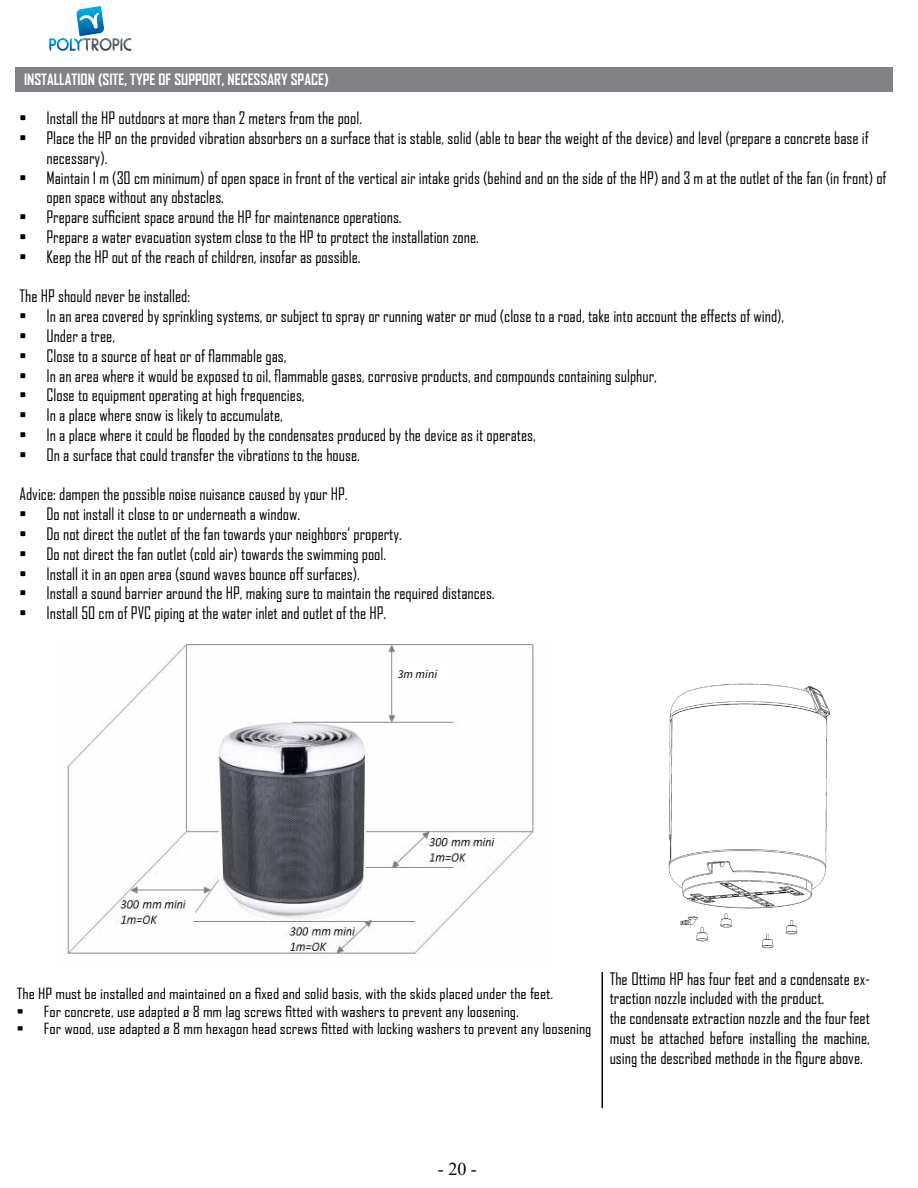
<style>
.page{position:relative;width:918px;height:1188px;background:#fff}
.page>*{position:absolute;margin:0;border:0;box-sizing:border-box;transform-origin:0 0}
.t1{font:18px "Times New Roman";color:#000}
.t2{font:16.5px/19.8px "Agency FB";color:#000}
.t3{font:700 15px "Agency FB";color:#fff}
.t4{font:14.7px "Agency FB";color:#000;scale:1.12 1}
.t5{font:italic 12px "Source Sans Pro";color:#000}
</style>
<div class="page">
<svg style="left:49px;top:6px;width:82px;height:45px"></svg>
<img style="left:66px;top:644px;width:468px;height:310px">
<img style="left:668px;top:683px;width:163px;height:266px">
<div style="left:397px;top:665px;width:54px;height:18px;background:#fff"></div>
<div style="left:15px;top:68px;width:877px;height:24px;background:#808285"></div>
<hr style="left:602px;top:972px;width:1px;height:136px;background:#000">
<p class="t3" style="left:24px;top:70px;width:306px">INSTALLATION (SITE, TYPE OF SUPPORT, NECESSARY SPACE)</p>
<p class="t2" style="left:20px;top:108px;width:344px">• Install the HP outdoors at more than 2 meters from the pool.</p>
<p class="t2" style="left:46px;top:128px;width:824px;text-indent:-27px">• Place the HP on the provided vibration absorbers on a surface that is stable, solid (able to bear the weight of the device) and level (prepare a concrete base if necessary).</p>
<p class="t2" style="left:46px;top:167px;width:842px;text-indent:-27px">• Maintain 1 m (30 cm minimum) of open space in front of the vertical air intake grids (behind and on the side of the HP) and 3 m at the outlet of the fan (in front) of open space without any obstacles.</p>
<p class="t2" style="left:20px;top:207px;width:384px">• Prepare sufficient space around the HP for maintenance operations.</p>
<p class="t2" style="left:20px;top:227px;width:461px">• Prepare a water evacuation system close to the HP to protect the installation zone.</p>
<p class="t2" style="left:20px;top:246px;width:343px">• Keep the HP out of the reach of children, insofar as possible.</p>
<p class="t2" style="left:20px;top:286px;width:172px">The HP should never be installed:</p>
<p class="t2" style="left:20px;top:306px;width:766px">• In an area covered by sprinkling systems, or subject to spray or running water or mud (close to a road, take into account the effects of wind),</p>
<p class="t2" style="left:20px;top:326px;width:97px">• Under a tree,</p>
<p class="t2" style="left:20px;top:345px;width:269px">• Close to a source of heat or of flammable gas,</p>
<p class="t2" style="left:20px;top:365px;width:639px">• In an area where it would be exposed to oil, flammable gases, corrosive products, and compounds containing sulphur,</p>
<p class="t2" style="left:20px;top:385px;width:287px">• Close to equipment operating at high frequencies,</p>
<p class="t2" style="left:20px;top:405px;width:265px">• In a place where snow is likely to accumulate,</p>
<p class="t2" style="left:20px;top:425px;width:518px">• In a place where it could be flooded by the condensates produced by the device as it operates,</p>
<p class="t2" style="left:20px;top:444px;width:342px">• On a surface that could transfer the vibrations to the house.</p>
<p class="t2" style="left:20px;top:484px;width:330px">Advice: dampen the possible noise nuisance caused by your HP.</p>
<p class="t2" style="left:20px;top:504px;width:282px">• Do not install it close to or underneath a window.</p>
<p class="t2" style="left:20px;top:524px;width:384px">• Do not direct the outlet of the fan towards your neighbors’ property.</p>
<p class="t2" style="left:20px;top:543px;width:368px">• Do not direct the fan outlet (cold air) towards the swimming pool.</p>
<p class="t2" style="left:20px;top:563px;width:342px">• Install it in an open area (sound waves bounce off surfaces).</p>
<p class="t2" style="left:20px;top:583px;width:477px">• Install a sound barrier around the HP, making sure to maintain the required distances.</p>
<p class="t2" style="left:20px;top:603px;width:368px">• Install 50 cm of PVC piping at the water inlet and outlet of the HP.</p>
<p class="t5" style="left:398px;top:666px;width:41px">3m mini</p>
<p class="t4" style="left:17px;top:985px;width:480px">The HP must be installed and maintained on a fixed and solid basis, with the skids placed under the feet.</p>
<p class="t4" style="left:17px;top:1002px;width:450px">• For concrete, use adapted ø 8 mm lag screws fitted with washers to prevent any loosening.</p>
<p class="t4" style="left:17px;top:1020px;width:515px">• For wood, use adapted ø 8 mm hexagon head screws fitted with locking washers to prevent any loosening</p>
<p class="t2" style="left:610px;top:968px;width:262px">The Ottimo HP has four feet and a condensate ex&shy;traction nozzle included with the product.<br>the condensate extraction nozzle and the four feet must be attached before installing the machine, using the described methode in the figure above.</p>
<p class="t1" style="left:438px;top:1156px;width:40px">- 20 -</p>
</div>
